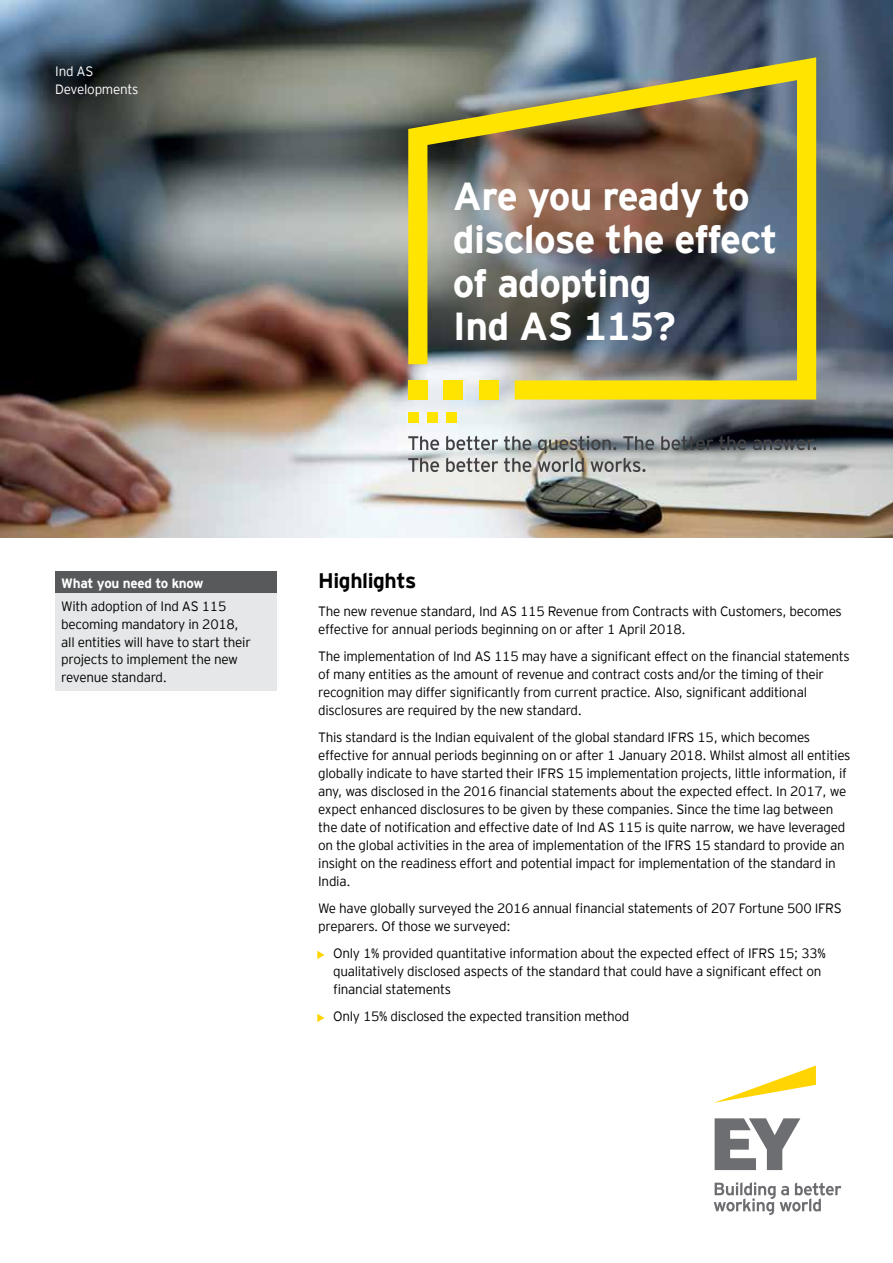
<style>
.page{position:relative;width:893px;height:1263px;background:#fff}
.page>*{position:absolute;margin:0;border:0;box-sizing:border-box;transform-origin:0 0}
.t1{font:700 39px/43.5px "EY Interstate";letter-spacing:-.02em;color:#fff}
.t2{font:700 21px "EY Interstate";letter-spacing:-.02em;color:#000}
.t3{font:300 13.5px/18px "EY Interstate";letter-spacing:-.02em;color:#000}
.t4{font:300 13.5px/18px "EY Interstate";letter-spacing:-.02em;color:#fff}
.t5{font:700 13.5px "EY Interstate";letter-spacing:-.02em;color:#fff}
.s1{font-size:9px;color:#ffd400}
</style>
<div class="page">
<img style="left:0;top:0;width:893px;height:538px">
<svg style="left:714px;top:1065px;width:102px;height:38px"></svg>
<svg style="left:714px;top:1118px;width:127px;height:97px"></svg>
<div style="left:408px;top:412px;width:11px;height:10px;background:#ffe400"></div>
<div style="left:427px;top:412px;width:11px;height:10px;background:#ffe400"></div>
<div style="left:446px;top:412px;width:11px;height:10px;background:#ffe400"></div>
<svg style="left:408px;top:436px;width:31px;height:14px"></svg>
<svg style="left:446px;top:436px;width:52px;height:14px"></svg>
<svg style="left:504px;top:436px;width:27px;height:14px"></svg>
<svg style="left:661px;top:436px;width:52px;height:14px"></svg>
<svg style="left:719px;top:436px;width:27px;height:14px"></svg>
<svg style="left:753px;top:439px;width:63px;height:11px"></svg>
<svg style="left:408px;top:457px;width:31px;height:15px"></svg>
<svg style="left:446px;top:457px;width:52px;height:15px"></svg>
<svg style="left:504px;top:457px;width:27px;height:15px"></svg>
<svg style="left:538px;top:436px;width:116px;height:36px;background:#989a99"></svg>
<img style="left:408px;top:57px;width:408px;height:343px">
<div style="left:479px;top:380px;width:19px;height:20px;background:#ffe400"></div>
<div style="left:55px;top:571px;width:222px;height:23px;background:#58595b"></div>
<div style="left:55px;top:594px;width:222px;height:97px;background:#e6e7e8"></div>
<svg style="left:317px;top:950px;width:8px;height:9px"></svg>
<svg style="left:317px;top:1014px;width:8px;height:8px"></svg>
<p class="t4" style="left:55px;top:62px;width:85px">Ind AS<br>Developments</p>
<h1 class="t1" style="left:453px;top:172px;width:326px">Are you ready to disclose the effect of adopting<br>Ind AS 115?</h1>
<p class="t5" style="left:61px;top:573px;width:144px">What you need to know</p>
<p class="t3" style="left:61px;top:596px;width:191px">With adoption of Ind AS 115 becoming mandatory in 2018, all entities will have to start their projects to implement the new revenue standard.</p>
<h2 class="t2" style="left:318px;top:565px;width:100px">Highlights</h2>
<p class="t3" style="left:318px;top:602px;width:525px">The new revenue standard, Ind AS 115 Revenue from Contracts with Customers, becomes effective for annual periods beginning on or after 1 April 2018.</p>
<p class="t3" style="left:318px;top:647px;width:533px">The implementation of Ind AS 115 may have a significant effect on the financial statements of many entities as the amount of revenue and contract costs and/or the timing of their recognition may differ significantly from current practice. Also, significant additional disclosures are required by the new standard.</p>
<p class="t3" style="left:318px;top:728px;width:534px">This standard is the Indian equivalent of the global standard IFRS 15, which becomes effective for annual periods beginning on or after 1 January 2018. Whilst almost all entities globally indicate to have started their IFRS 15 implementation projects, little information, if any, was disclosed in the 2016 financial statements about the expected effect. In 2017, we expect enhanced disclosures to be given by these companies. Since the time lag between the date of notification and effective date of Ind AS 115 is quite narrow, we have leveraged on the global activities in the area of implementation of the IFRS 15 standard to provide an insight on the readiness effort and potential impact for implementation of the standard in India.</p>
<p class="t3" style="left:318px;top:899px;width:525px">We have globally surveyed the 2016 annual financial statements of 207 Fortune 500 IFRS preparers. Of those we surveyed:</p>
<p class="t3" style="left:333px;top:944px;width:494px;text-indent:-15px"><span class="s1">•</span> Only 1% provided quantitative information about the expected effect of IFRS 15; 33% qualitatively disclosed aspects of the standard that could have a significant effect on financial statements</p>
<p class="t3" style="left:318px;top:1007px;width:313px"><span class="s1">•</span> Only 15% disclosed the expected transition method</p>
</div>
